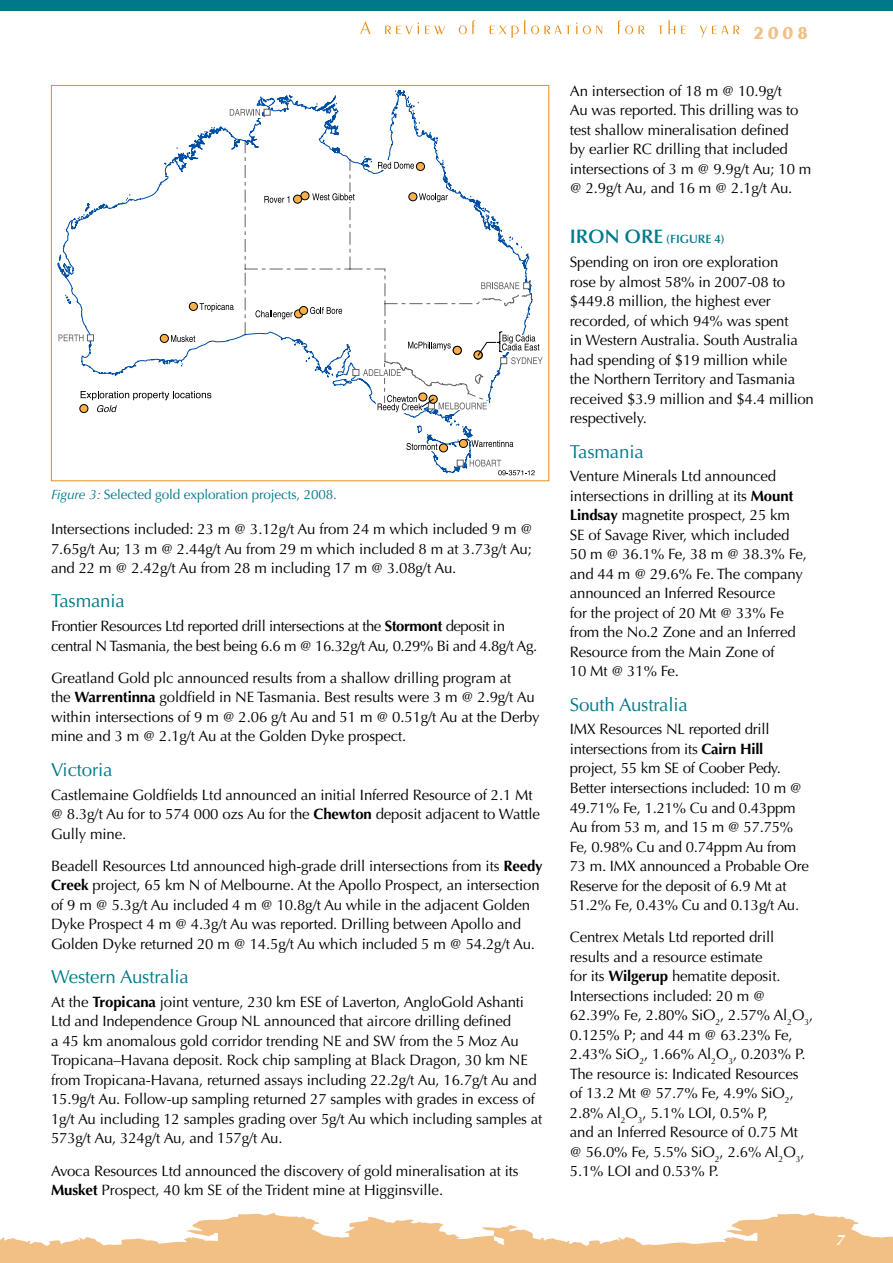
<style>
.page{position:relative;width:893px;height:1263px;background:#fff}
.page>*{position:absolute;margin:0;border:0;box-sizing:border-box;transform-origin:0 0}
.t1{font:600 19.5px "Optima";color:#00788b}
.t2{font:18.75px "Optima";letter-spacing:-.01em;color:#00788b}
.t3{font:700 18px "Peignot";color:#f2c085}
.t4{font:15px/19.5px "Optima";letter-spacing:-.01em;color:#000}
.t5{font:15px/19.5px "Optima";letter-spacing:-.03em;color:#000}
.t6{font:italic 700 15px "Optima";color:#fff}
.t7{font:13.5px "Optima";letter-spacing:-.01em;color:#00788b}
.t8{font:600 12px "Optima";color:#00788b}
.s1{font-style:italic}
.s2{font-weight:700}
</style>
<div class="page">
<svg style="left:0;top:1213px;width:893px;height:50px"></svg>
<div style="left:0;top:0;width:893px;height:11px;background:#00788b"></div>
<svg style="left:360px;top:21px;width:11px;height:13px"></svg>
<svg style="left:385px;top:23px;width:34px;height:11px"></svg>
<svg style="left:425px;top:26px;width:20px;height:8px"></svg>
<svg style="left:459px;top:20px;width:17px;height:14px"></svg>
<svg style="left:490px;top:20px;width:87px;height:18px"></svg>
<svg style="left:583px;top:26px;width:19px;height:8px"></svg>
<svg style="left:618px;top:20px;width:26px;height:14px"></svg>
<svg style="left:658px;top:20px;width:17px;height:14px"></svg>
<svg style="left:681px;top:26px;width:5px;height:8px"></svg>
<svg style="left:700px;top:26px;width:39px;height:12px"></svg>
<svg style="left:57px;top:90px;width:480px;height:384px"></svg>
<svg style="left:481px;top:282px;width:38px;height:7px"></svg>
<div style="left:264px;top:109px;width:7px;height:7px;background:#fff;border:1px solid #636467"></div>
<div style="left:87px;top:334px;width:7px;height:7px;background:#fff;border:1px solid #636467"></div>
<div style="left:352px;top:369px;width:7px;height:7px;background:#fff;border:1px solid #636467"></div>
<div style="left:523px;top:282px;width:7px;height:7px;background:#fff;border:1px solid #636467"></div>
<svg style="left:457px;top:460px;width:7px;height:6px"></svg>
<svg style="left:81px;top:391px;width:130px;height:21px"></svg>
<div style="left:454px;top:402px;width:35px;height:8px;background:#fff"></div>
<svg style="left:363px;top:368px;width:38px;height:9px"></svg>
<svg style="left:59px;top:334px;width:25px;height:7px"></svg>
<div style="left:254px;top:112px;width:8px;height:5px;background:#fff"></div>
<svg style="left:230px;top:109px;width:30px;height:7px"></svg>
<div style="left:80px;top:404px;width:8px;height:9px;background:#fbaf49;border-radius:50%"></div>
<div style="left:80px;top:404px;width:8px;height:9px;border:1px solid #000;border-radius:50%"></div>
<svg style="left:470px;top:459px;width:65px;height:16px"></svg>
<svg style="left:408px;top:342px;width:43px;height:8px"></svg>
<div style="left:453px;top:346px;width:8px;height:8px;background:#fbaf49;border-radius:50%"></div>
<div style="left:453px;top:346px;width:8px;height:8px;border:1px solid #000;border-radius:50%"></div>
<div style="left:474px;top:351px;width:8px;height:8px;background:#fbaf49;border-radius:50%"></div>
<div style="left:474px;top:351px;width:8px;height:8px;border:1px solid #000;border-radius:50%"></div>
<div style="left:301px;top:192px;width:8px;height:8px;background:#fbaf49;border-radius:50%"></div>
<div style="left:301px;top:192px;width:8px;height:8px;border:1px solid #000;border-radius:50%"></div>
<div style="left:293px;top:195px;width:9px;height:8px;background:#fbaf49;border-radius:50%"></div>
<div style="left:293px;top:195px;width:9px;height:8px;border:1px solid #000;border-radius:50%"></div>
<svg style="left:264px;top:196px;width:25px;height:7px"></svg>
<div style="left:416px;top:162px;width:8px;height:8px;background:#fbaf49;border-radius:50%"></div>
<div style="left:416px;top:162px;width:9px;height:9px;border:1px solid #000;border-radius:50%"></div>
<div style="left:409px;top:193px;width:8px;height:8px;background:#fbaf49;border-radius:50%"></div>
<div style="left:409px;top:193px;width:8px;height:8px;border:1px solid #000;border-radius:50%"></div>
<svg style="left:419px;top:193px;width:29px;height:9px"></svg>
<div style="left:294px;top:310px;width:9px;height:8px;background:#fbaf49;border-radius:50%"></div>
<div style="left:294px;top:310px;width:9px;height:8px;border:1px solid #000;border-radius:50%"></div>
<div style="left:299px;top:306px;width:9px;height:9px;background:#fbaf49;border-radius:50%"></div>
<div style="left:299px;top:306px;width:9px;height:9px;border:1px solid #000;border-radius:50%"></div>
<svg style="left:310px;top:307px;width:32px;height:7px"></svg>
<div style="left:189px;top:302px;width:8px;height:8px;background:#fbaf49;border-radius:50%"></div>
<div style="left:189px;top:302px;width:9px;height:9px;border:1px solid #000;border-radius:50%"></div>
<svg style="left:200px;top:303px;width:34px;height:9px"></svg>
<div style="left:160px;top:334px;width:8px;height:8px;background:#fbaf49;border-radius:50%"></div>
<div style="left:160px;top:334px;width:8px;height:9px;border:1px solid #000;border-radius:50%"></div>
<svg style="left:171px;top:335px;width:24px;height:7px"></svg>
<svg style="left:377px;top:160px;width:12px;height:10px"></svg>
<svg style="left:378px;top:162px;width:36px;height:7px"></svg>
<svg style="left:478px;top:331px;width:65px;height:33px"></svg>
<div style="left:419px;top:393px;width:8px;height:8px;border:1px solid #000;border-radius:50%"></div>
<svg style="left:376px;top:403px;width:35px;height:10px"></svg>
<svg style="left:378px;top:395px;width:109px;height:17px"></svg>
<div style="left:439px;top:444px;width:9px;height:8px;background:#fbaf49;border-radius:50%"></div>
<div style="left:439px;top:444px;width:9px;height:8px;border:1px solid #000;border-radius:50%"></div>
<div style="left:459px;top:439px;width:8px;height:8px;background:#fbaf49;border-radius:50%"></div>
<div style="left:459px;top:439px;width:9px;height:9px;border:1px solid #000;border-radius:50%"></div>
<svg style="left:471px;top:440px;width:42px;height:7px"></svg>
<svg style="left:406px;top:443px;width:31px;height:7px"></svg>
<svg style="left:255px;top:310px;width:38px;height:9px"></svg>
<svg style="left:344px;top:192px;width:11px;height:9px"></svg>
<svg style="left:312px;top:193px;width:43px;height:7px"></svg>
<p class="t7" style="left:51px;top:487px;width:287px"><span class="s1">Figure 3:</span> Selected gold exploration projects, 2008.</p>
<p class="t4" style="left:51px;top:519px;width:483px;text-align:justify">Intersections included: 23 m @ 3.12g/t Au from 24 m which included 9 m @ 7.65g/t Au; 13 m @ 2.44g/t Au from 29 m which included 8 m at 3.73g/t Au; and 22 m @ 2.42g/t Au from 28 m including 17 m @ 3.08g/t Au.</p>
<p class="t2" style="left:51px;top:590px;width:75px">Tasmania</p>
<p class="t5" style="left:51px;top:616px;width:488px">Frontier Resources Ltd reported drill intersections at the <span class="s2">Stormont</span> deposit in central N Tasmania, the best being 6.6 m @ 16.32g/t Au, 0.29% Bi and 4.8g/t Ag.</p>
<p class="t4" style="left:51px;top:668px;width:490px">Greatland Gold plc announced results from a shallow drilling program at<br>the <span class="s2">Warrentinna</span> goldfield in NE Tasmania. Best results were 3 m @ 2.9g/t Au within intersections of 9 m @ 2.06 g/t Au and 51 m @ 0.51g/t Au at the Derby mine and 3 m @ 2.1g/t Au at the Golden Dyke prospect.</p>
<p class="t2" style="left:51px;top:758px;width:63px">Victoria</p>
<p class="t4" style="left:51px;top:785px;width:491px">Castlemaine Goldfields Ltd announced an initial Inferred Resource of 2.1 Mt @ 8.3g/t Au for to 574 000 ozs Au for the <span class="s2">Chewton</span> deposit adjacent to Wattle<br>Gully mine.</p>
<p class="t4" style="left:51px;top:856px;width:493px">Beadell Resources Ltd announced high-grade drill intersections from its <span class="s2">Reedy Creek</span> project, 65 km N of Melbourne. At the Apollo Prospect, an intersection of 9 m @ 5.3g/t Au included 4 m @ 10.8g/t Au while in the adjacent Golden Dyke Prospect 4 m @ 4.3g/t Au was reported. Drilling between Apollo and Golden Dyke returned 20 m @ 14.5g/t Au which included 5 m @ 54.2g/t Au.</p>
<p class="t2" style="left:51px;top:966px;width:139px">Western Australia</p>
<p class="t4" style="left:51px;top:992px;width:493px">At the <span class="s2">Tropicana</span> joint venture, 230 km ESE of Laverton, AngloGold Ashanti Ltd and Independence Group NL announced that aircore drilling defined<br>a 45 km anomalous gold corridor trending NE and SW from the 5 Moz Au Tropicana–Havana deposit. Rock chip sampling at Black Dragon, 30 km NE from Tropicana-Havana, returned assays including 22.2g/t Au, 16.7g/t Au and 15.9g/t Au. Follow-up sampling returned 27 samples with grades in excess of 1g/t Au including 12 samples grading over 5g/t Au which including samples at 573g/t Au, 324g/t Au, and 157g/t Au.</p>
<p class="t4" style="left:51px;top:1161px;width:469px">Avoca Resources Ltd announced the discovery of gold mineralisation at its<br><span class="s2">Musket</span> Prospect, 40 km SE of the Trident mine at Higginsville.</p>
<p class="t3" style="left:753px;top:23px;width:56px">2008</p>
<p class="t4" style="left:570px;top:81px;width:243px">An intersection of 18 m @ 10.9g/t<br>Au was reported. This drilling was to test shallow mineralisation defined<br>by earlier RC drilling that included intersections of 3 m @ 9.9g/t Au; 10 m @ 2.9g/t Au, and 16 m @ 2.1g/t Au.</p>
<h1 class="t1" style="left:570px;top:225px;width:21px">IRON</h1>
<h1 class="t1" style="left:624px;top:225px;width:14px">ORE</h1>
<p class="t8" style="left:666px;top:232px;width:18px">(FIGURE</p>
<p class="t8" style="left:714px;top:232px;width:12px">4)</p>
<p class="t4" style="left:570px;top:253px;width:246px">Spending on iron ore exploration<br>rose by almost 58% in 2007-08 to $449.8 million, the highest ever recorded, of which 94% was spent<br>in Western Australia. South Australia had spending of $19 million while<br>the Northern Territory and Tasmania received $3.9 million and $4.4 million respectively.</p>
<p class="t2" style="left:570px;top:440px;width:75px">Tasmania</p>
<p class="t4" style="left:570px;top:467px;width:239px">Venture Minerals Ltd announced intersections in drilling at its <span class="s2">Mount<br>Lindsay</span> magnetite prospect, 25 km<br>SE of Savage River, which included<br>50 m @ 36.1% Fe, 38 m @ 38.3% Fe, and 44 m @ 29.6% Fe. The company announced an Inferred Resource<br>for the project of 20 Mt @ 33% Fe from the No.2 Zone and an Inferred<br>Resource from the Main Zone of<br>10 Mt @ 31% Fe.</p>
<p class="t2" style="left:570px;top:693px;width:120px">South Australia</p>
<p class="t4" style="left:570px;top:720px;width:241px">IMX Resources NL reported drill intersections from its <span class="s2">Cairn Hill </span>project, 55 km SE of Coober Pedy.<br>Better intersections included: 10 m @<br>49.71% Fe, 1.21% Cu and 0.43ppm<br>Au from 53 m, and 15 m @ 57.75%<br>Fe, 0.98% Cu and 0.74ppm Au from<br>73 m. IMX announced a Probable Ore<br>Reserve for the deposit of 6.9 Mt at<br>51.2% Fe, 0.43% Cu and 0.13g/t Au.</p>
<p class="t4" style="left:570px;top:928px;width:245px">Centrex Metals Ltd reported drill results and a resource estimate<br>for its <span class="s2">Wilgerup</span> hematite deposit.<br>Intersections included: 20 m @<br>62.39% Fe, 2.80% SiO<sub>2</sub>, 2.57% Al<sub>2</sub>O<sub>3</sub>,<br>0.125% P; and 44 m @ 63.23% Fe,<br>2.43% SiO<sub>2</sub>, 1.66% Al<sub>2</sub>O<sub>3</sub>, 0.203% P.<br>The resource is: Indicated Resources of 13.2 Mt @ 57.7% Fe, 4.9% SiO<sub>2</sub>,<br>2.8% Al<sub>2</sub>O<sub>3</sub>, 5.1% LOI, 0.5% P,<br>and an Inferred Resource of 0.75 Mt @ 56.0% Fe, 5.5% SiO<sub>2</sub>, 2.6% Al<sub>2</sub>O<sub>3</sub>,<br>5.1% LOI and 0.53% P.</p>
<p class="t6" style="left:836px;top:1231px;width:10px">7</p>
</div>
